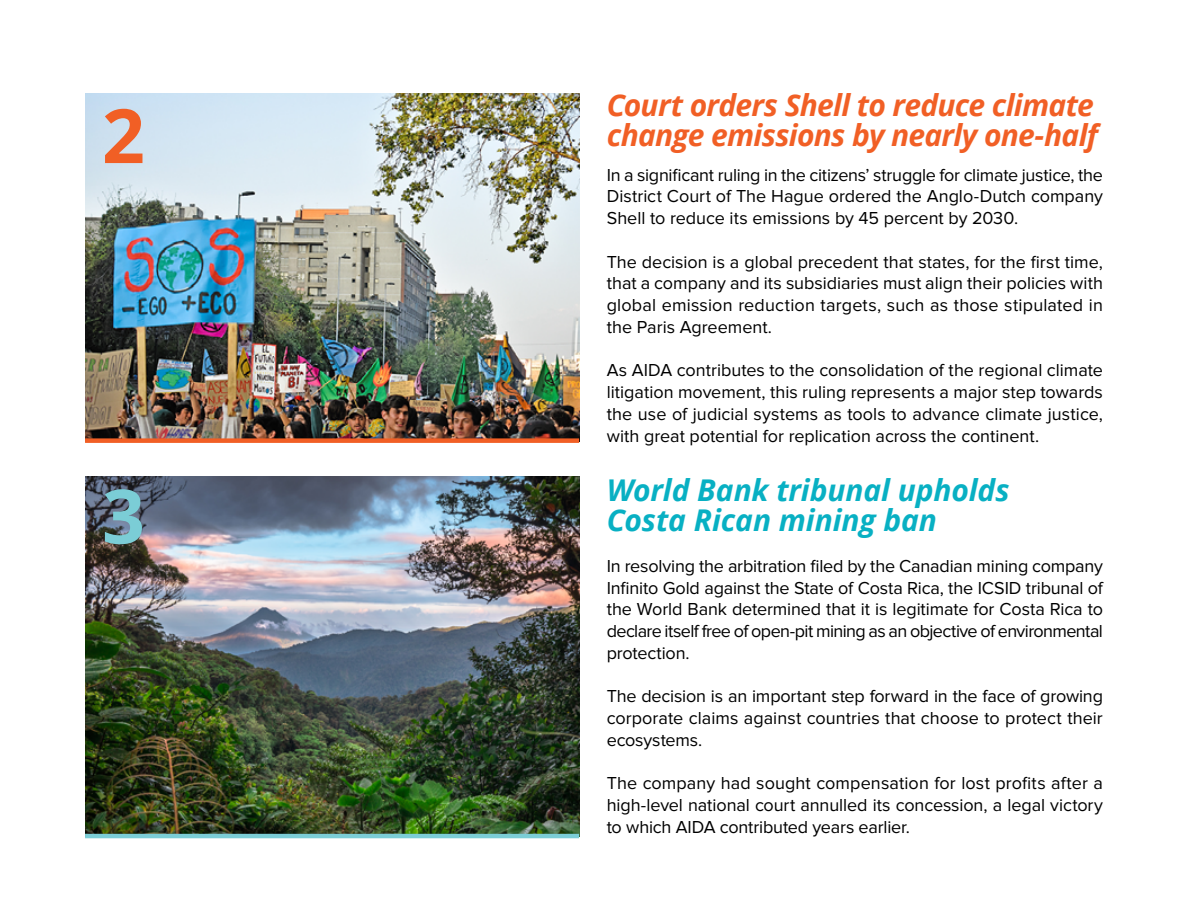
<style>
.page{position:relative;width:1188px;height:918px;background:#fff}
.page>*{position:absolute;margin:0;border:0;box-sizing:border-box;transform-origin:0 0}
.t1{font:700 75px "Open Sans";color:#f15f25}
.t2{font:700 75px "Open Sans";color:#7bcdd6}
.t3{font:italic 700 30px/30px "Open Sans";letter-spacing:-.025em;color:#f15f25}
.t4{font:italic 700 30px/30px "Open Sans";letter-spacing:-.005em;color:#08b0c3}
.t5{font:18px/21.8px "Proxima Nova";color:#000;text-align:justify}
</style>
<div class="page">
<img style="left:85px;top:94px;width:494px;height:344px">
<img style="left:85px;top:476px;width:494px;height:358px">
<hr style="left:85px;top:834px;width:494px;height:4px;background:#7bcdd6">
<div style="left:85px;top:438px;width:494px;height:5px;background:#f15f25"></div>
<h1 class="t1" style="left:102px;top:83px;width:44px">2</h1>
<h1 class="t2" style="left:102px;top:463px;width:44px">3</h1>
<h2 class="t3" style="left:607px;top:89px;width:493px">Court orders Shell to reduce climate change emissions by nearly one-half</h2>
<p class="t5" style="left:607px;top:164px;width:498px">In a significant ruling in the citizens’ struggle for climate justice, the District Court of The Hague ordered the Anglo-Dutch company Shell to reduce its emissions by 45 percent by 2030.</p>
<p class="t5" style="left:607px;top:251px;width:498px">The decision is a global precedent that states, for the first time, that a company and its subsidiaries must align their policies with global emission reduction targets, such as those stipulated in the Paris Agreement.</p>
<p class="t5" style="left:607px;top:360px;width:498px">As AIDA contributes to the consolidation of the regional climate litigation movement, this ruling represents a major step towards the use of judicial systems as tools to advance climate justice, with great potential for replication across the continent.</p>
<h2 class="t4" style="left:607px;top:475px;width:404px">World Bank tribunal upholds<br>Costa Rican mining ban</h2>
<p class="t5" style="left:607px;top:555px;width:498px">In resolving the arbitration filed by the Canadian mining company Infinito Gold against the State of Costa Rica, the ICSID tribunal of the World Bank determined that it is legitimate for Costa Rica to declare itself free of open-pit mining as an objective of environmental protection.</p>
<p class="t5" style="left:607px;top:686px;width:498px">The decision is an important step forward in the face of growing corporate claims against countries that choose to protect their ecosystems.</p>
<p class="t5" style="left:607px;top:773px;width:498px">The company had sought compensation for lost profits after a high-level national court annulled its concession, a legal victory to which AIDA contributed years earlier.</p>
</div>
